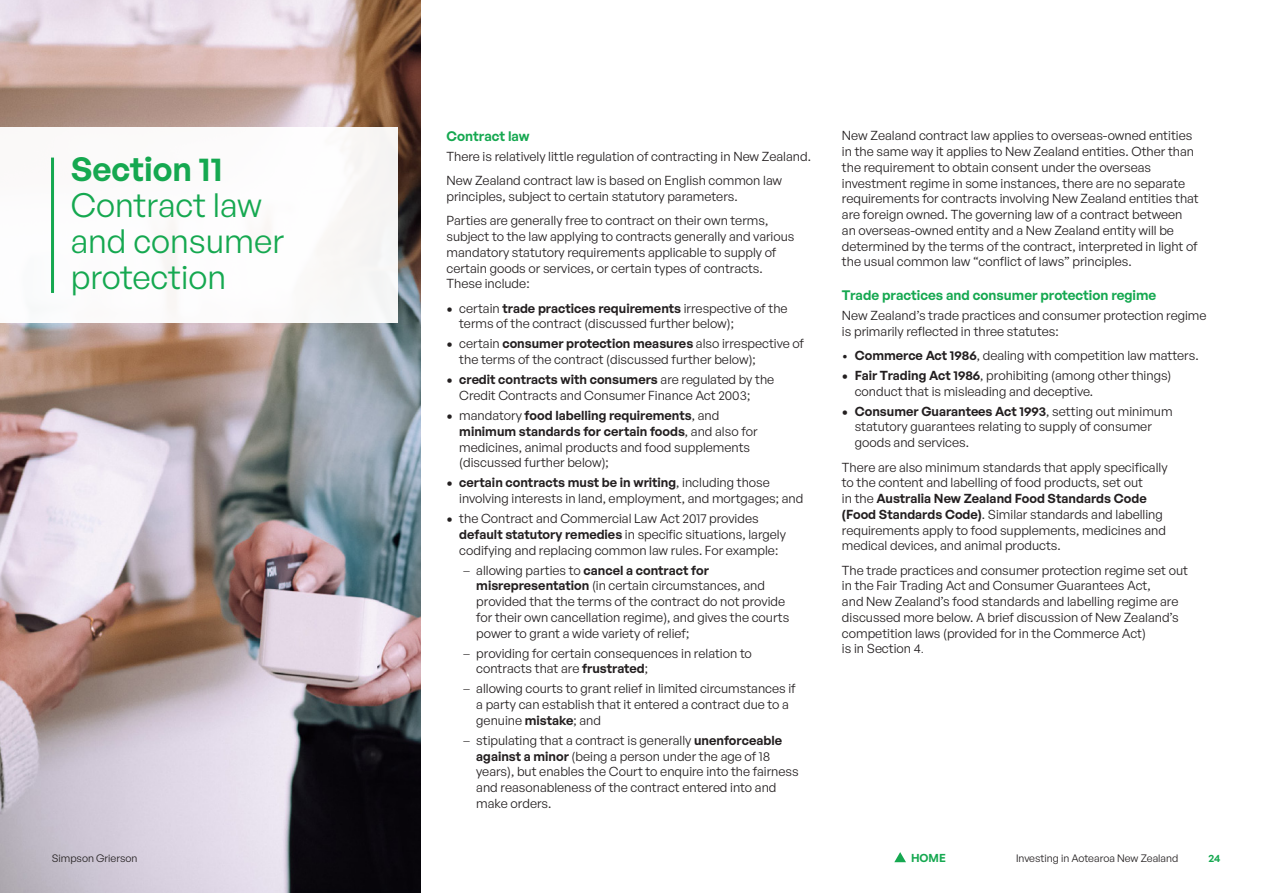
<style>
.page{position:relative;width:1263px;height:893px;background:#fff}
.page>*{position:absolute;margin:0;border:0;box-sizing:border-box;transform-origin:0 0}
.Contents_heading{font:33px/36px "General Sans";color:#15a850}
.Contents_heading-2{font:600 33px "General Sans";color:#15a850}
.Body_Titles_-_Green{font:600 13.5px "General Sans";color:#15a850}
.Body_Copy{font:12.75px/15.8px "General Sans";color:#231f20}
.Bullet_Points_-_AY{font:12.75px/15.8px "General Sans";color:#231f20}
.t1{font:600 11.25px "General Sans";color:#15a850}
.t2{font:10.5px "General Sans";color:#231f20}
.t3{font:600 10.5px "General Sans";color:#15a850}
.s1{font-weight:600}
.s2{font-family:"Calibri";font-weight:300}
</style>
<div class="page">
<img style="left:0;top:0;width:421px;height:893px">
<div style="left:0;top:128px;width:398px;height:195px;background:#fff"></div>
<hr style="left:51px;top:158px;width:3px;height:135px;background:#15a850">
<svg style="left:894px;top:852px;width:12px;height:10px"></svg>
<p class="Contents_heading-2" style="left:71px;top:148px;width:153px">Section 11</p>
<p class="Contents_heading" style="left:71px;top:186px;width:215px">Contract law and consumer protection</p>
<p class="Body_Titles_-_Green" style="left:446px;top:128px;width:85px">Contract law</p>
<p class="Body_Copy" style="left:446px;top:148px;width:366px">There is relatively little regulation of contracting in New Zealand.</p>
<p class="Body_Copy" style="left:446px;top:173px;width:337px">New Zealand contract law is based on English common law principles, subject to certain statutory parameters.</p>
<p class="Body_Copy" style="left:446px;top:213px;width:349px">Parties are generally free to contract on their own terms, subject to the law applying to contracts generally and various mandatory statutory requirements applicable to supply of certain goods or services, or certain types of contracts.<br>These include:</p>
<p class="Bullet_Points_-_AY" style="left:459px;top:300px;width:330px;text-indent:-13px"><span class="s1">•</span> certain <span class="s1">trade practices requirements</span> irrespective of the terms of the contract (discussed further below);</p>
<p class="Bullet_Points_-_AY" style="left:459px;top:336px;width:346px;text-indent:-13px"><span class="s1">•</span> certain <span class="s1">consumer protection measures</span> also irrespective of the terms of the contract (discussed further below);</p>
<p class="Bullet_Points_-_AY" style="left:459px;top:371px;width:317px;text-indent:-13px"><span class="s1">• credit contracts with consumers</span> are regulated by the<br>Credit Contracts and Consumer Finance Act 2003;</p>
<p class="Bullet_Points_-_AY" style="left:459px;top:407px;width:300px;text-indent:-13px"><span class="s1">•</span> mandatory <span class="s1">food labelling requirements</span>, and <span class="s1">minimum standards for certain foods</span>, and also for medicines, animal products and food supplements (discussed further below);</p>
<p class="Bullet_Points_-_AY" style="left:459px;top:474px;width:346px;text-indent:-13px"><span class="s1">• certain contracts must be in writing</span>, including those involving interests in land, employment, and mortgages; and</p>
<p class="Bullet_Points_-_AY" style="left:459px;top:510px;width:328px;text-indent:-13px"><span class="s1">•</span> the Contract and Commercial Law Act 2017 provides <span class="s1">default statutory remedies</span> in specific situations, largely codifying and replacing common law rules. For example:</p>
<p class="Body_Copy" style="left:476px;top:562px;width:315px;text-indent:-13px"><span class="s2">–</span> allowing parties to <span class="s1">cancel a contract for misrepresentation</span> (in certain circumstances, and provided that the terms of the contract do not provide for their own cancellation regime), and gives the courts power to grant a wide variety of relief;</p>
<p class="Body_Copy" style="left:476px;top:645px;width:277px;text-indent:-13px"><span class="s2">–</span> providing for certain consequences in relation to contracts that are <span class="s1">frustrated</span>;</p>
<p class="Body_Copy" style="left:476px;top:680px;width:321px;text-indent:-13px"><span class="s2">–</span> allowing courts to grant relief in limited circumstances if a party can establish that it entered a contract due to a genuine <span class="s1">mistake</span>; and</p>
<p class="Body_Copy" style="left:476px;top:732px;width:324px;text-indent:-13px"><span class="s2">–</span> stipulating that a contract is generally <span class="s1">unenforceable against a minor</span> (being a person under the age of 18 years), but enables the Court to enquire into the fairness and reasonableness of the contract entered into and make orders.</p>
<p class="Body_Copy" style="left:842px;top:128px;width:358px">New Zealand contract law applies to overseas-owned entities in the same way it applies to New Zealand entities. Other than the requirement to obtain consent under the overseas investment regime in some instances, there are no separate requirements for contracts involving New Zealand entities that are foreign owned. The governing law of a contract between an overseas- owned entity and a New Zealand entity will be determined by the terms of the contract, interpreted in light of the usual common law “conflict of laws” principles.</p>
<p class="Body_Titles_-_Green" style="left:842px;top:286px;width:316px">Trade practices and consumer protection regime</p>
<p class="Body_Copy" style="left:842px;top:307px;width:366px">New Zealand’s trade practices and consumer protection regime is primarily reflected in three statutes:</p>
<p class="Bullet_Points_-_AY" style="left:842px;top:347px;width:358px">• <span class="s1">Commerce Act 1986</span>, dealing with competition law matters.</p>
<p class="Bullet_Points_-_AY" style="left:855px;top:367px;width:318px;text-indent:-13px"><span class="s1">• Fair Trading Act 1986</span>, prohibiting (among other things) conduct that is misleading and deceptive.</p>
<p class="Bullet_Points_-_AY" style="left:855px;top:403px;width:319px;text-indent:-13px"><span class="s1">• Consumer Guarantees Act 1993</span>, setting out minimum statutory guarantees relating to supply of consumer goods and services.</p>
<p class="Body_Copy" style="left:842px;top:459px;width:327px">There are also minimum standards that apply specifically to the content and labelling of food products, set out<br>in the <span class="s1">Australia New Zealand Food Standards Code (Food Standards Code)</span>. Similar standards and labelling requirements apply to food supplements, medicines and medical devices, and animal products.</p>
<p class="Body_Copy" style="left:842px;top:562px;width:347px">The trade practices and consumer protection regime set out in the Fair Trading Act and Consumer Guarantees Act,<br>and New Zealand’s food standards and labelling regime are discussed more below. A brief discussion of New Zealand’s competition laws (provided for in the Commerce Act)<br>is in Section 4<span class="s2">.</span></p>
<p class="t2" style="left:52px;top:852px;width:87px">Simpson Grierson</p>
<p class="t1" style="left:911px;top:851px;width:36px">HOME</p>
<p class="t2" style="left:1016px;top:852px;width:164px">Investing in Aotearoa New Zealand</p>
<p class="t3" style="left:1208px;top:852px;width:14px">24</p>
</div>
